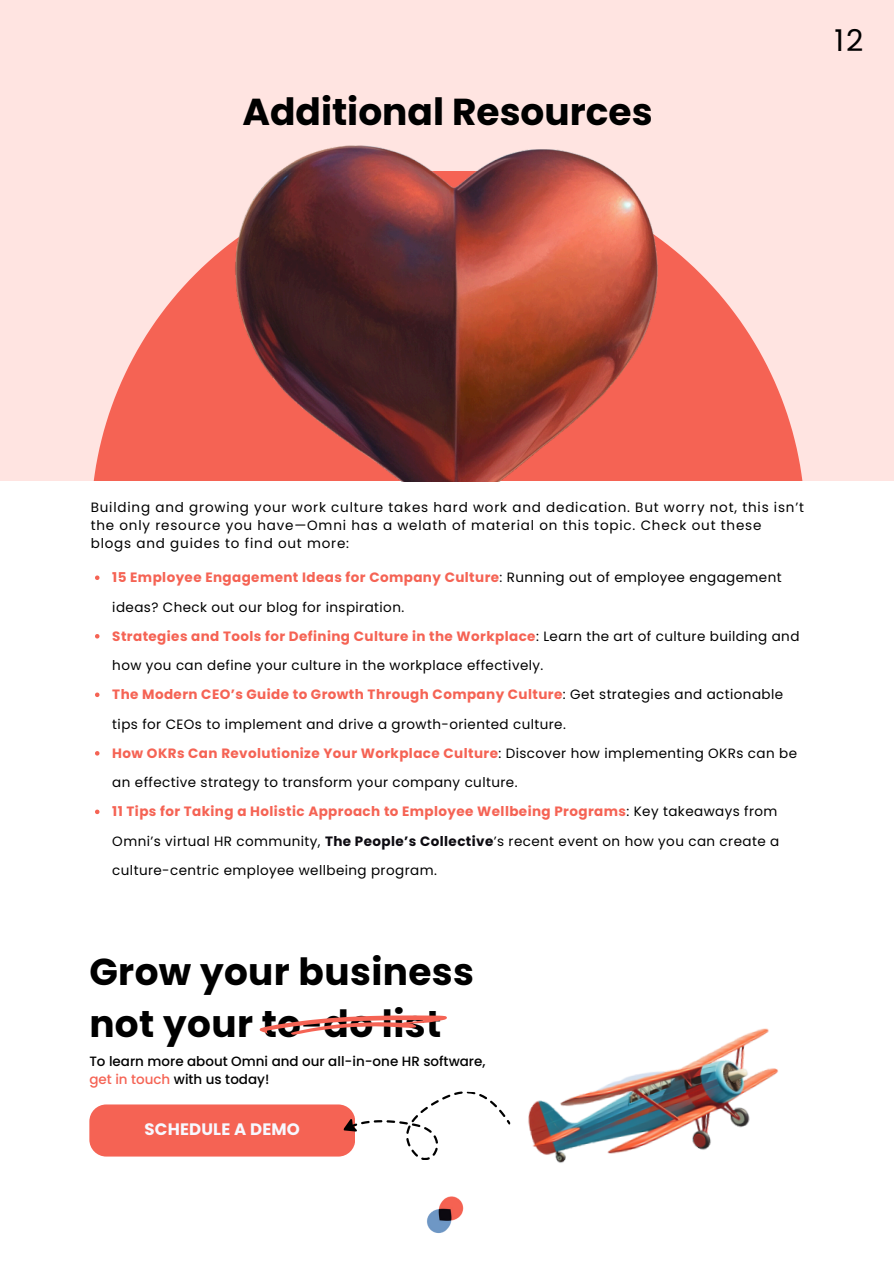
<style>
.page{position:relative;width:894px;height:1264px;background:#fff}
.page>*{position:absolute;margin:0;border:0;box-sizing:border-box;transform-origin:0 0}
.t1{font:700 37.5px "Poppins";color:#000}
.t2{font:700 37.35px/51.6px "Poppins";letter-spacing:.01em;color:#000}
.t3{font:30px "Poppins";color:#000}
.t4{font:700 16.5px "Poppins";letter-spacing:.01em;color:#f7f8ff}
.t5{font:13.5px/29.2px "Poppins";letter-spacing:.03em;color:#000}
.t6{font:13.5px/18px "Poppins";letter-spacing:.06em;color:#000}
.t7{font:500 13.5px/18px "Poppins";color:#000}
.s1{font-weight:700;color:#f56354}
.s2{color:#0c0a10}
.s3{font-weight:700;color:#0c0a10}
.s4{color:#f56354}
</style>
<div class="page">
<div style="left:0;top:0;width:893px;height:481px;background:#ffe4e1"></div>
<div style="left:89px;top:1104px;width:266px;height:52px;background:#f56354;border-radius:17px"></div>
<img style="left:528px;top:1028px;width:250px;height:135px">
<svg style="left:343px;top:1091px;width:168px;height:69px"></svg>
<svg style="left:259px;top:1015px;width:188px;height:19px"></svg>
<img style="left:427px;top:1196px;width:37px;height:37px">
<svg style="left:94px;top:258px;width:709px;height:222px;fill:#f56354"></svg>
<img style="left:212px;top:145px;width:472px;height:336px">
<svg style="left:95px;top:575px;width:4px;height:5px"></svg>
<svg style="left:95px;top:634px;width:4px;height:4px"></svg>
<svg style="left:95px;top:692px;width:4px;height:5px"></svg>
<svg style="left:95px;top:751px;width:4px;height:4px"></svg>
<svg style="left:95px;top:809px;width:4px;height:5px"></svg>
<p class="t1" style="left:242px;top:85px;width:411px">Additional Resources</p>
<p class="t3" style="left:834px;top:20px;width:30px">12</p>
<p class="t6" style="left:91px;top:498px;width:714px">Building and growing your work culture takes hard work and dedication. But worry not, this isn’t the only resource you have—Omni has a welath of material on this topic. Check out these blogs and guides to find out more:</p>
<p class="t5" style="left:112px;top:563px;width:670px"><span class="s1">15 Employee Engagement Ideas for Company Culture</span><span class="s2">:</span> Running out of employee engagement ideas? Check out our blog for inspiration.</p>
<h1 class="t5" style="left:112px;top:621px;width:688px"><span class="s1">Strategies and Tools for Defining Culture in the Workplace</span>: Learn the art of culture building and how you can define your culture in the workplace effectively.</h1>
<p class="t5" style="left:112px;top:680px;width:672px"><span class="s1">The Modern CEO’s Guide to Growth Through Company Culture</span>: Get strategies and actionable tips for CEOs to implement and drive a growth-oriented culture.</p>
<p class="t5" style="left:112px;top:738px;width:686px"><span class="s1">How OKRs Can Revolutionize Your Workplace Culture</span>: Discover how implementing OKRs can be an effective strategy to transform your company culture.</p>
<h3 class="t5" style="left:112px;top:797px;width:668px"><span class="s1">11 Tips for Taking a Holistic Approach to Employee Wellbeing Programs</span>: Key takeaways from<br>Omni’s virtual HR community, <span class="s3">The People’s Collective</span>’s recent event on how you can create a culture-centric employee wellbeing program.</h3>
<h1 class="t2" style="left:89px;top:946px;width:386px">Grow your business not your to-do list</h1>
<p class="t7" style="left:89px;top:1052px;width:397px">To learn more about Omni and our all-in-one HR software, <span class="s4">get in touch</span> with us today!</p>
<p class="t4" style="left:145px;top:1117px;width:157px">SCHEDULE A DEMO</p>
</div>
